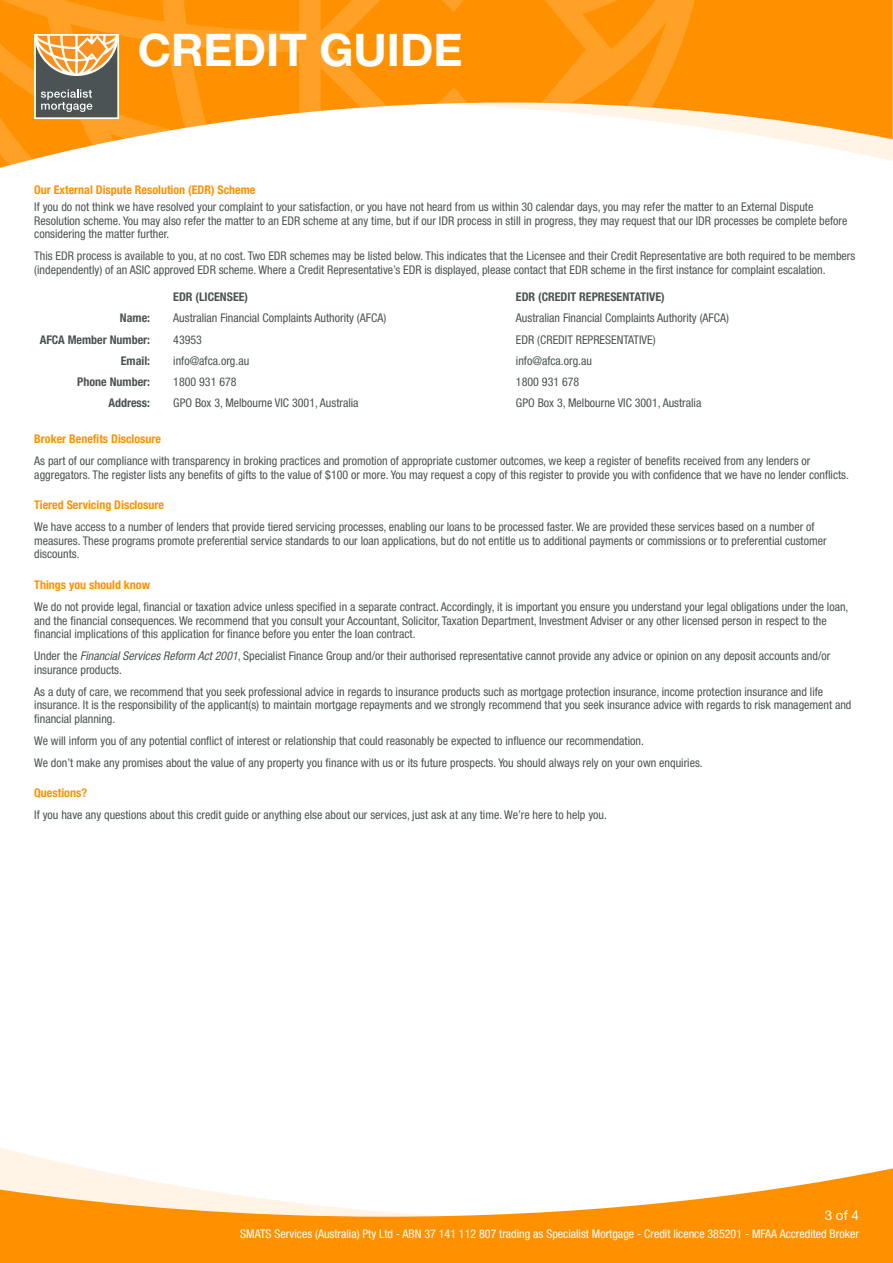
<style>
.page{position:relative;width:893px;height:1263px;background:#fff}
.page>*{position:absolute;margin:0;border:0;box-sizing:border-box;transform-origin:0 0}
.t1{font:700 45px "Helvetica Neue LT Pro";color:#fff}
.t2{font:13.5px "Helvetica Neue LT Pro";color:#fff}
.t3{font:condensed 12px/13.5px "Helvetica Neue LT Pro";color:#4c5354}
.t4{font:700 condensed 12px "Helvetica Neue LT Pro";color:#ff9100}
.t5{font:condensed 12px "Helvetica Neue LT Pro";color:#fff}
.t6{font:700 condensed 12px/21.3px "Helvetica Neue LT Pro";color:#4c5354;text-align:right}
.s1{font-style:italic}
</style>
<div class="page">
<svg style="left:705px;top:0;width:188px;height:161px;fill:#ff9100"></svg>
<svg style="left:0;top:0;width:705px;height:168px"></svg>
<svg style="left:34px;top:34px;width:85px;height:85px"></svg>
<svg style="left:0;top:1147px;width:85px;height:21px"></svg>
<svg style="left:0;top:1168px;width:893px;height:95px;fill:#ff9100"></svg>
<h1 class="t1" style="left:138px;top:22px;width:326px">CREDIT GUIDE</h1>
<p class="t4" style="left:34px;top:182px;width:223px">Our External Dispute Resolution (EDR) Scheme</p>
<p class="t3" style="left:34px;top:200px;width:815px">If you do not think we have resolved your complaint to your satisfaction, or you have not heard from us within 30 calendar days, you may refer the matter to an External Dispute<br>Resolution scheme. You may also refer the matter to an EDR scheme at any time, but if our IDR process in still in progress, they may request that our IDR processes be complete before considering the matter further.</p>
<p class="t3" style="left:34px;top:249px;width:822px">This EDR process is available to you, at no cost. Two EDR schemes may be listed below. This indicates that the Licensee and their Credit Representative are both required to be members (independently) of an ASIC approved EDR scheme. Where a Credit Representative’s EDR is displayed, please contact that EDR scheme in the first instance for complaint escalation.</p>
<p class="t6" style="left:40px;top:307px;width:112px">Name:<br>AFCA Member Number:<br>Email:<br>Phone Number:</p>
<p class="t6" style="left:173px;top:286px;width:76px">EDR (LICENSEE)</p>
<p class="t3" style="left:173px;top:307px;width:215px;line-height:21.3px">Australian Financial Complaints Authority (AFCA)<br>43953<br>info@afca.org.au<br>1800 931 678</p>
<p class="t6" style="left:516px;top:286px;width:150px">EDR (CREDIT REPRESENTATIVE)</p>
<p class="t3" style="left:516px;top:307px;width:215px;line-height:21.3px">Australian Financial Complaints Authority (AFCA)<br>EDR (CREDIT REPRESENTATIVE) info@afca.org.au<br>1800 931 678</p>
<p class="t6" style="left:108px;top:392px;width:43px">Address:</p>
<p class="t3" style="left:173px;top:396px;width:187px">GPO Box 3, Melbourne VIC 3001, Australia</p>
<p class="t3" style="left:516px;top:396px;width:187px">GPO Box 3, Melbourne VIC 3001, Australia</p>
<p class="t4" style="left:34px;top:432px;width:128px">Broker Benefits Disclosure</p>
<p class="t3" style="left:34px;top:454px;width:816px">As part of our compliance with transparency in broking practices and promotion of appropriate customer outcomes, we keep a register of benefits received from any lenders or aggregators. The register lists any benefits of gifts to the value of $100 or more. You may request a copy of this register to provide you with confidence that we have no lender conflicts.</p>
<p class="t4" style="left:34px;top:498px;width:131px">Tiered Servicing Disclosure</p>
<p class="t3" style="left:34px;top:520px;width:794px">We have access to a number of lenders that provide tiered servicing processes, enabling our loans to be processed faster. We are provided these services based on a number of measures. These programs promote preferential service standards to our loan applications, but do not entitle us to additional payments or commissions or to preferential customer discounts.</p>
<p class="t4" style="left:34px;top:577px;width:117px">Things you should know</p>
<p class="t3" style="left:34px;top:600px;width:816px">We do not provide legal, financial or taxation advice unless specified in a separate contract. Accordingly, it is important you ensure you understand your legal obligations under the loan, and the financial consequences. We recommend that you consult your Accountant, Solicitor, Taxation Department, Investment Adviser or any other licensed person in respect to the financial implications of this application for finance before you enter the loan contract.</p>
<p class="t3" style="left:34px;top:649px;width:797px">Under the <span class="s1">Financial Services Reform Act 2001</span>, Specialist Finance Group and/or their authorised representative cannot provide any advice or opinion on any deposit accounts and/or insurance products.</p>
<p class="t3" style="left:34px;top:684px;width:819px">As a duty of care, we recommend that you seek professional advice in regards to insurance products such as mortgage protection insurance, income protection insurance and life insurance. It is the responsibility of the applicant(s) to maintain mortgage repayments and we strongly recommend that you seek insurance advice with regards to risk management and financial planning.</p>
<p class="t3" style="left:34px;top:729px;width:670px;line-height:22px">We will inform you of any potential conflict of interest or relationship that could reasonably be expected to influence our recommendation.<br>We don’t make any promises about the value of any property you finance with us or its future prospects. You should always rely on your own enquiries.</p>
<p class="t4" style="left:34px;top:785px;width:54px">Questions?</p>
<p class="t3" style="left:34px;top:808px;width:574px">If you have any questions about this credit guide or anything else about our services, just ask at any time. We’re here to help you.</p>
<p class="t2" style="left:825px;top:1207px;width:36px">3 of 4</p>
<p class="t5" style="left:240px;top:1226px;width:620px">SMATS Services (Australia) Pty Ltd - ABN 37 141 112 807 trading as Specialist Mortgage - Credit licence 385201 - MFAA Accredited Broker</p>
</div>
